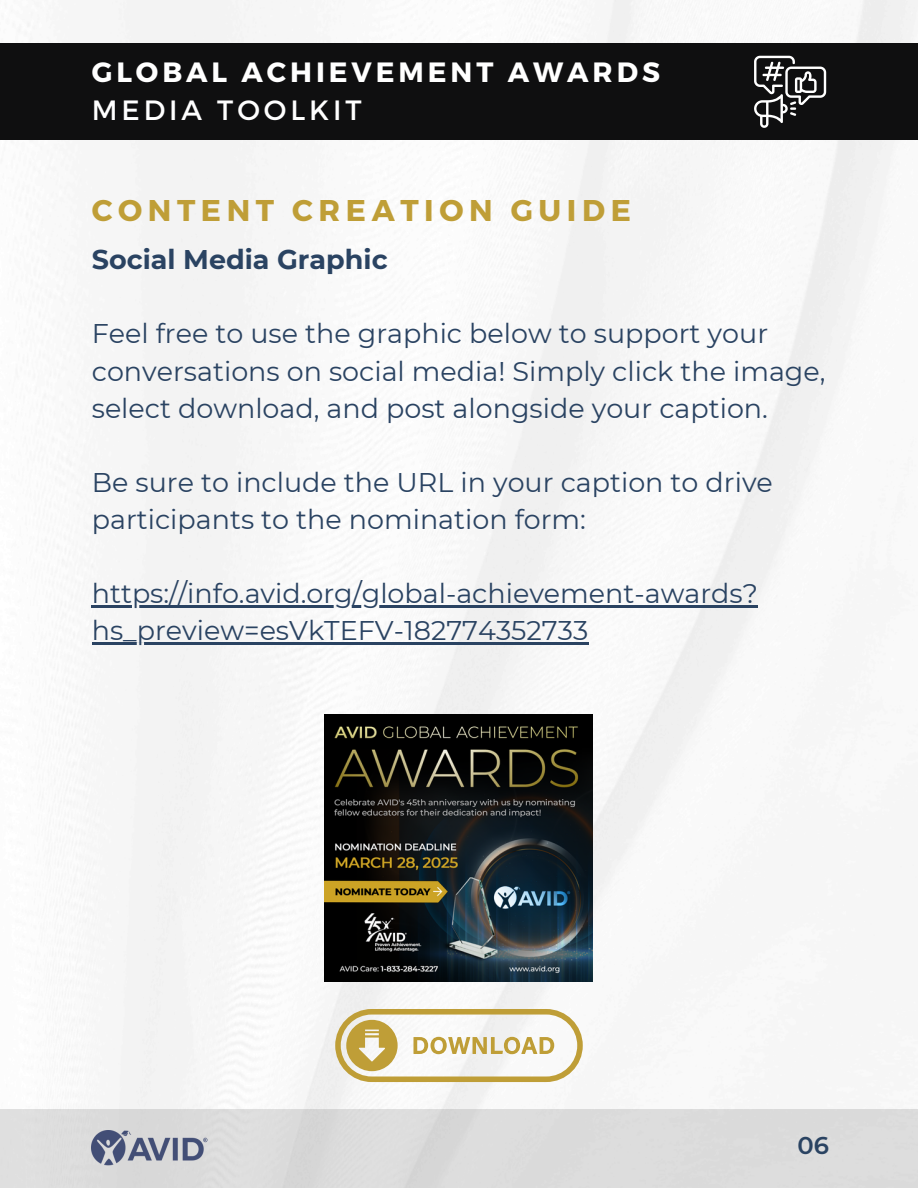
<style>
.page{position:relative;width:918px;height:1188px;background:#fff}
.page>*{position:absolute;margin:0;border:0;box-sizing:border-box;transform-origin:0 0}
.t1{font:700 30px "Montserrat";letter-spacing:.185em;color:#bf9e37}
.t2{font:700 27.9px/38.2px "Montserrat";letter-spacing:.14em;color:#fff}
.t3{font:27px/37.2px "Montserrat";color:#2a4362}
.t4{font:700 27px "Montserrat";color:#2a4362}
.t5{font:600 24.3px "Montserrat";color:#2a4362}
.s1{font-weight:400}
</style>
<div class="page">
<img style="left:0;top:0;width:918px;height:1109px">
<div style="left:0;top:44px;width:918px;height:96px;background:#0f0f10"></div>
<div style="left:0;top:1109px;width:918px;height:79px;background:#dcdcdc"></div>
<svg style="left:754px;top:56px;width:72px;height:72px"></svg>
<img style="left:325px;top:714px;width:268px;height:268px">
<hr style="left:92px;top:606px;width:666px;height:2px;background:#2a4362">
<hr style="left:92px;top:643px;width:496px;height:2px;background:#2a4362">
<svg style="left:335px;top:1009px;width:248px;height:73px"></svg>
<p class="t2" style="left:92px;top:51px;width:570px">GLOBAL ACHIEVEMENT AWARDS<br><span class="s1">MEDIA TOOLKIT</span></p>
<p class="t1" style="left:92px;top:191px;width:541px">CONTENT CREATION GUIDE</p>
<h2 class="t4" style="left:92px;top:243px;width:297px">Social Media Graphic</h2>
<p class="t3" style="left:92px;top:315px;width:735px">Feel free to use the graphic below to support your conversations on social media! Simply click the image, select download, and post alongside your caption.</p>
<h1 class="t3" style="left:92px;top:464px;width:683px">Be sure to include the URL in your caption to drive participants to the nomination form:</h1>
<h3 class="t3" style="left:92px;top:575px;width:668px">https://info.avid.org/global-achievement-awards?</h3>
<p class="t3" style="left:92px;top:612px;width:498px">hs_preview=esVkTEFV-182774352733</p>
<p class="t5" style="left:798px;top:1131px;width:33px">06</p>
</div>
